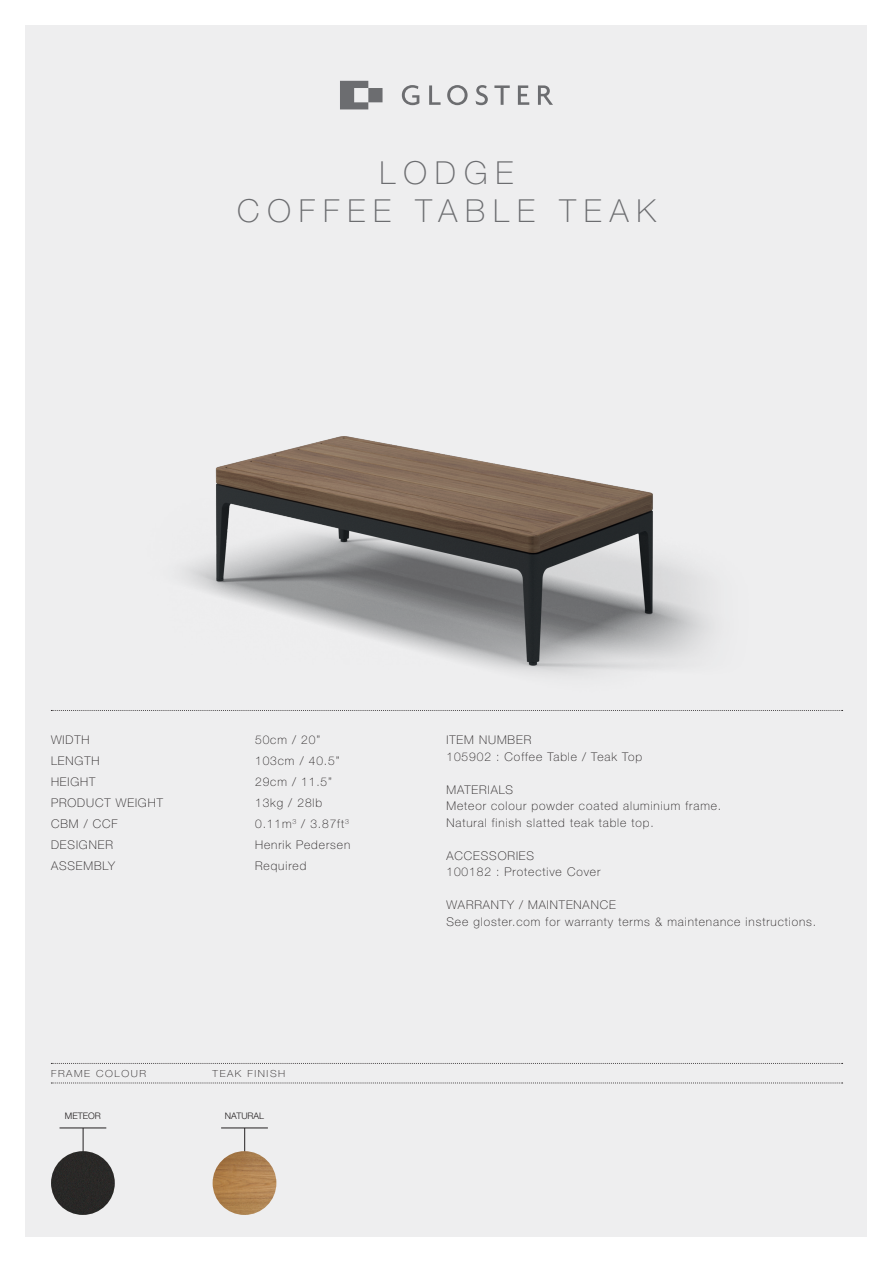
<style>
.page{position:relative;width:893px;height:1263px;background:#fff}
.page>*{position:absolute;margin:0;border:0;box-sizing:border-box;transform-origin:0 0}
.t1{font:100 31.8px "Helvetica Neue LT Pro";letter-spacing:.25em;color:#6c6d70}
.t2{font:100 12px "Helvetica Neue LT Pro";letter-spacing:.075em;color:#231f20}
.t3{font:100 9.75px "Helvetica Neue LT Pro";letter-spacing:.15em;color:#231f20;scale:1.08 1}
.t4{font:300 9px "Helvetica Neue LT Pro";color:#231f20}
</style>
<div class="page">
<div style="left:26px;top:26px;width:841px;height:1211px;background:#eeeeef"></div>
<svg style="left:340px;top:81px;width:213px;height:28px"></svg>
<img style="left:185px;top:436px;width:528px;height:238px">
<svg style="left:51px;top:1083px;width:792px;height:1px"></svg>
<svg style="left:51px;top:1063px;width:792px;height:1px"></svg>
<svg style="left:51px;top:710px;width:792px;height:1px"></svg>
<hr style="left:221px;top:1128px;width:47px;height:1px;background:#231f20">
<svg style="left:244px;top:1128px;width:1px;height:23px"></svg>
<img style="left:213px;top:1151px;width:63px;height:64px;border-radius:32px">
<hr style="left:60px;top:1128px;width:46px;height:1px;background:#231f20">
<svg style="left:83px;top:1128px;width:1px;height:23px"></svg>
<div style="left:51px;top:1151px;width:64px;height:64px;background:#292827;border-radius:32px"></div>
<p class="t1" style="left:380px;top:154px;width:135px">LODGE</p>
<p class="t1" style="left:237px;top:192px;width:420px">COFFEE TABLE TEAK</p>
<p class="t2" style="left:51px;top:733px;width:40px">WIDTH</p>
<p class="t2" style="left:51px;top:754px;width:50px">LENGTH</p>
<p class="t2" style="left:51px;top:775px;width:46px">HEIGHT</p>
<p class="t2" style="left:51px;top:796px;width:113px">PRODUCT WEIGHT</p>
<p class="t2" style="left:51px;top:817px;width:68px">CBM / CCF</p>
<p class="t2" style="left:51px;top:838px;width:63px">DESIGNER</p>
<p class="t2" style="left:51px;top:859px;width:66px">ASSEMBLY</p>
<p class="t2" style="left:255px;top:733px;width:67px">50cm / 20”</p>
<p class="t2" style="left:255px;top:754px;width:86px">103cm / 40.5”</p>
<p class="t2" style="left:255px;top:775px;width:78px">29cm / 11.5”</p>
<p class="t2" style="left:255px;top:796px;width:69px">13kg / 28lb</p>
<p class="t2" style="left:255px;top:817px;width:95px">0.11m<sup>3</sup> / 3.87ft<sup>3</sup></p>
<p class="t2" style="left:255px;top:838px;width:97px">Henrik Pedersen</p>
<p class="t2" style="left:255px;top:859px;width:53px">Required</p>
<p class="t3" style="left:51px;top:1067px;width:90px">FRAME COLOUR</p>
<p class="t3" style="left:213px;top:1067px;width:69px">TEAK FINISH</p>
<p class="t2" style="left:446px;top:733px;width:86px">ITEM NUMBER</p>
<p class="t2" style="left:446px;top:749px;width:197px">105902 : Coffee Table / Teak Top</p>
<p class="t2" style="left:446px;top:782px;width:68px">MATERIALS</p>
<p class="t2" style="left:446px;top:799px;width:276px">Meteor colour powder coated aluminium frame.</p>
<p class="t2" style="left:446px;top:815px;width:209px">Natural finish slatted teak table top.</p>
<p class="t2" style="left:446px;top:848px;width:89px">ACCESSORIES</p>
<p class="t2" style="left:446px;top:865px;width:155px">100182 : Protective Cover</p>
<p class="t2" style="left:446px;top:898px;width:171px">WARRANTY / MAINTENANCE</p>
<p class="t2" style="left:446px;top:914px;width:371px">See gloster.com for warranty terms &amp; maintenance instructions.</p>
<p class="t4" style="left:65px;top:1111px;width:37px">METEOR</p>
<p class="t4" style="left:225px;top:1111px;width:41px">NATURAL</p>
</div>
